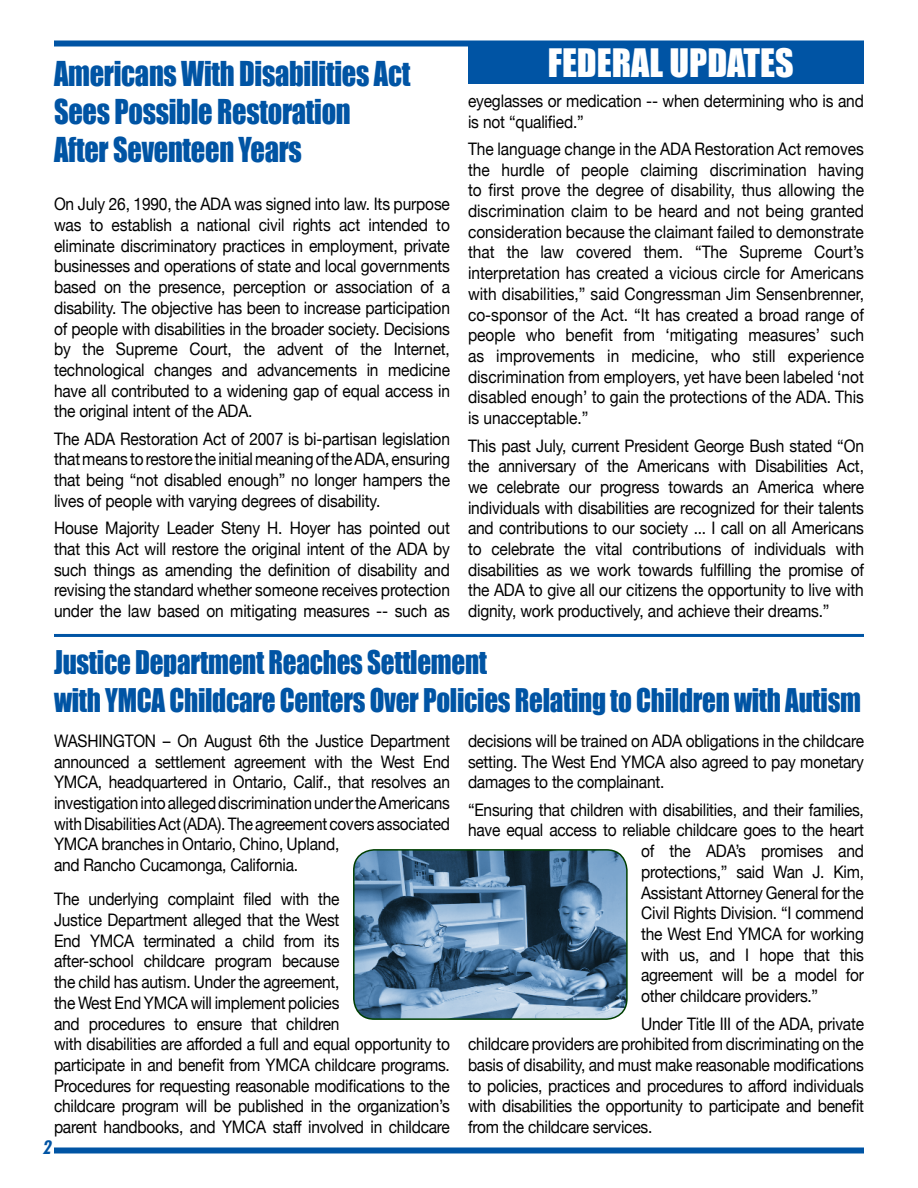
<style>
.page{position:relative;width:918px;height:1188px;background:#fff}
.page>*{position:absolute;margin:0;border:0;box-sizing:border-box;transform-origin:0 0}
.t1{font:36px "Impact";color:#fff}
.t2{font:31.5px/38.2px "Impact";letter-spacing:-.01em;color:#0054a4;scale:.9 1}
.t3{font:30px/38.2px "Impact";letter-spacing:-.01em;color:#0054a4;scale:.9 1}
.t4{font:italic 700 condensed 18px "Futura";color:#0054a4}
.t5{font:17.25px/20.7px "Helvetica Neue";letter-spacing:-.015em;color:#000;text-align:justify;scale:.9 1}
</style>
<div class="page">
<div style="left:54px;top:40px;width:810px;height:6px;background:#0054a4"></div>
<div style="left:54px;top:1148px;width:810px;height:6px;background:#0054a4"></div>
<div style="left:468px;top:45px;width:396px;height:39px;background:#0054a4"></div>
<hr style="left:54px;top:634px;width:810px;height:3px;background:#0054a4">
<img style="left:354px;top:850px;width:273px;height:169px;border-radius:21px">
<div style="left:353px;top:849px;width:275px;height:171px;border:2px solid #003f00;border-radius:21px"></div>
<h2 class="t2" style="left:54px;top:54px;width:398px">Americans With Disabilities Act<br>Sees Possible Restoration<br>After Seventeen Years</h2>
<p class="t5" style="left:54px;top:194px;width:442px">On July 26, 1990, the ADA was signed into law. Its purpose was to establish a national civil rights act intended to eliminate discriminatory practices in employment, private businesses and operations of state and local governments based on the presence, perception or association of a disability. The objective has been to increase participation of people with disabilities in the broader society. Decisions by the Supreme Court, the advent of the Internet, technological changes and advancements in medicine have all contributed to a widening gap of equal access in the original intent of the ADA.</p>
<p class="t5" style="left:54px;top:428px;width:442px">The ADA Restoration Act of 2007 is bi-partisan legislation that means to restore the initial meaning of the ADA, ensuring that being “not disabled enough” no longer hampers the lives of people with varying degrees of disability.</p>
<p class="t5" style="left:54px;top:518px;width:442px">House Majority Leader Steny H. Hoyer has pointed out that this Act will restore the original intent of the ADA by such things as amending the definition of disability and revising the standard whether someone receives protection under the law based on mitigating measures -- such as</p>
<h1 class="t1" style="left:548px;top:41px;width:247px">FEDERAL UPDATES</h1>
<p class="t5" style="left:468px;top:90px;width:442px">eyeglasses or medication -- when determining who is and is not “qualified.”</p>
<p class="t5" style="left:468px;top:138px;width:442px">The language change in the ADA Restoration Act removes the hurdle of people claiming discrimination having to first prove the degree of disability, thus allowing the discrimination claim to be heard and not being granted consideration because the claimant failed to demonstrate that the law covered them. “The Supreme Court’s interpretation has created a vicious circle for Americans with disabilities,” said Congressman Jim Sensenbrenner, co-sponsor of the Act. “It has created a broad range of people who benefit from ‘mitigating measures’ such as improvements in medicine, who still experience discrimination from employers, yet have been labeled ‘not disabled enough’ to gain the protections of the ADA. This is unacceptable.”</p>
<p class="t5" style="left:468px;top:435px;width:442px">This past July, current President George Bush stated “On the anniversary of the Americans with Disabilities Act, we celebrate our progress towards an America where individuals with disabilities are recognized for their talents and contributions to our society ... I call on all Americans to celebrate the vital contributions of individuals with disabilities as we work towards fulfilling the promise of the ADA to give all our citizens the opportunity to live with dignity, work productively, and achieve their dreams.”</p>
<h3 class="t3" style="left:54px;top:643px;width:898px">Justice Department Reaches Settlement<br>with YMCA Childcare Centers Over Policies Relating to Children with Autism</h3>
<p class="t5" style="left:54px;top:730px;width:442px;text-align:left">WASHINGTON – On August 6th the Justice Department announced a settlement agreement with the West End YMCA, headquartered in Ontario, Calif., that resolves an investigation into alleged discrimination under the Americans with Disabilities Act (ADA). The agreement covers associated YMCA branches in Ontario, Chino, Upland,<br>and Rancho Cucamonga, California.</p>
<p class="t5" style="left:54px;top:889px;width:441px;text-align:left">The underlying complaint filed with the<br>Justice Department alleged that the West<br>End YMCA terminated a child from its<br>after-school childcare program because<br>the child has autism. Under the agreement,<br>the West End YMCA will implement policies<br>and procedures to ensure that children<br>with disabilities are afforded a full and equal opportunity to participate in and benefit from YMCA childcare programs.<br>Procedures for requesting reasonable modifications to the childcare program will be published in the organization’s parent handbooks, and YMCA staff involved in childcare</p>
<p class="t4" style="left:42px;top:1135px;width:10px">2</p>
<p class="t5" style="left:468px;top:730px;width:442px">decisions will be trained on ADA obligations in the childcare setting. The West End YMCA also agreed to pay monetary damages to the complainant.</p>
<p class="t5" style="left:468px;top:799px;width:441px">“Ensuring that children with disabilities, and their families,</p>
<p class="t5" style="left:468px;top:820px;width:442px">have equal access to reliable childcare goes to the heart</p>
<p class="t5" style="left:641px;top:840px;width:249px">of the ADA’s promises and</p>
<p class="t5" style="left:641px;top:861px;width:249px">protections,” said Wan J. Kim,</p>
<p class="t5" style="left:641px;top:882px;width:249px">Assistant Attorney General for the</p>
<p class="t5" style="left:641px;top:903px;width:249px">Civil Rights Division. “I commend</p>
<p class="t5" style="left:641px;top:923px;width:249px">the West End YMCA for working</p>
<p class="t5" style="left:641px;top:944px;width:249px">with us, and I hope that this</p>
<p class="t5" style="left:641px;top:965px;width:249px">agreement will be a model for</p>
<p class="t5" style="left:641px;top:985px;width:198px">other childcare providers.”</p>
<p class="t5" style="left:468px;top:1013px;width:442px;text-indent:173px">Under Title III of the ADA, private childcare providers are prohibited from discriminating on the basis of disability, and must make reasonable modifications to policies, practices and procedures to afford individuals with disabilities the opportunity to participate and benefit from the childcare services.</p>
</div>
